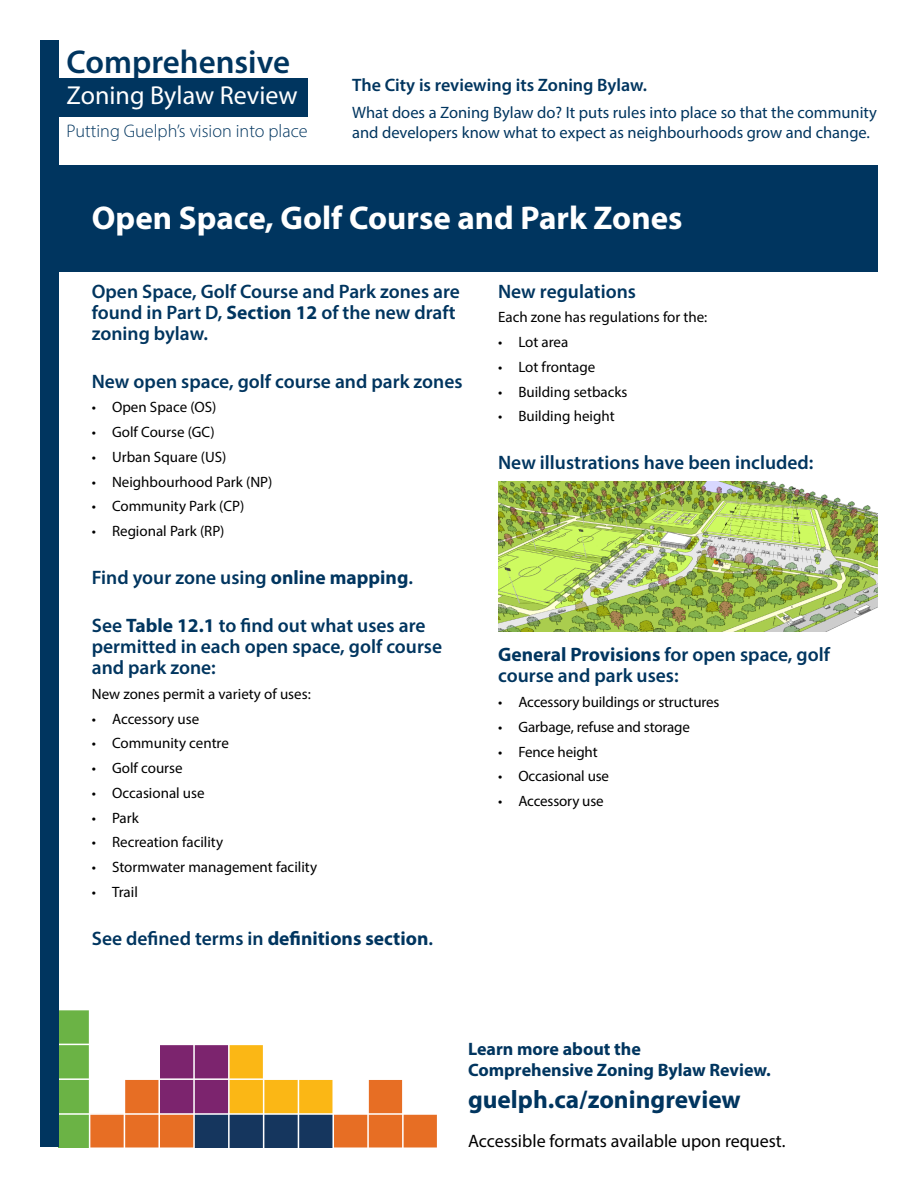
<style>
.page{position:relative;width:918px;height:1188px;background:#fff}
.page>*{position:absolute;margin:0;border:0;box-sizing:border-box;transform-origin:0 0}
.H1{font:700 33px "Myriad Pro";color:#fff}
.t1{font:600 33px "Myriad Pro";color:#00355f}
.t2{font:26.1px "Myriad Pro";color:#fff}
.t3{font:700 25.35px "Myriad Pro";color:#00355f}
.H2{font:600 19.5px/21px "Myriad Pro";color:#00355f}
.t4{font:300 18.15px "Myriad Pro";color:#00355f}
.H2-2{font:700 18px/21px "Myriad Pro";color:#00355f}
.t5{font:18px "Myriad Pro";color:#000}
.t6{font:600 18px "Myriad Pro";color:#00355f}
.t7{font:16.5px/19.8px "Myriad Pro";color:#00355f}
.Bullets{font:15px "Myriad Pro";color:#000}
.Body{font:15px "Myriad Pro";color:#000}
.s1{font-weight:700}
</style>
<div class="page">
<div style="left:53px;top:78px;width:255px;height:38px;background:#00355f"></div>
<svg style="left:59px;top:1010px;width:378px;height:138px"></svg>
<hr style="left:58px;top:1113px;width:380px;height:2px;background:#fff">
<hr style="left:58px;top:1078px;width:380px;height:2px;background:#fff">
<hr style="left:58px;top:1044px;width:380px;height:1px;background:#fff">
<hr style="left:89px;top:998px;width:1px;height:150px;background:#fff">
<hr style="left:124px;top:998px;width:1px;height:150px;background:#fff">
<hr style="left:158px;top:998px;width:2px;height:150px;background:#fff">
<hr style="left:193px;top:998px;width:2px;height:150px;background:#fff">
<hr style="left:228px;top:998px;width:2px;height:150px;background:#fff">
<hr style="left:263px;top:998px;width:1px;height:150px;background:#fff">
<hr style="left:298px;top:998px;width:1px;height:150px;background:#fff">
<hr style="left:332px;top:998px;width:2px;height:150px;background:#fff">
<hr style="left:367px;top:998px;width:2px;height:150px;background:#fff">
<hr style="left:402px;top:998px;width:2px;height:150px;background:#fff">
<div style="left:40px;top:40px;width:19px;height:1108px;background:#00355f"></div>
<div style="left:57px;top:165px;width:821px;height:107px;background:#00355f"></div>
<img style="left:498px;top:482px;width:380px;height:149px">
<h1 class="t1" style="left:67px;top:41px;width:225px">Comprehensive</h1>
<h2 class="t2" style="left:67px;top:79px;width:233px">Zoning Bylaw Review</h2>
<p class="t4" style="left:67px;top:120px;width:243px">Putting Guelph’s vision into place</p>
<p class="t6" style="left:352px;top:74px;width:297px">The City is reviewing its Zoning Bylaw.</p>
<p class="t7" style="left:352px;top:102px;width:526px">What does a Zoning Bylaw do? It puts rules into place so that the community and developers know what to expect as neighbourhoods grow and change.</p>
<p class="H1" style="left:92px;top:196px;width:592px">Open Space, Golf Course and Park Zones</p>
<h1 class="H2" style="left:92px;top:280px;width:370px">Open Space, Golf Course and Park zones are found in Part D, <span class="s1">Section 12</span> of the new draft zoning bylaw.</h1>
<h1 class="H2" style="left:92px;top:370px;width:372px">New open space, golf course and park zones</h1>
<p class="Bullets" style="left:92px;top:398px;width:126px">• Open Space (OS)</p>
<p class="Bullets" style="left:92px;top:423px;width:124px">• Golf Course (GC)</p>
<p class="Bullets" style="left:92px;top:448px;width:136px">• Urban Square (US)</p>
<p class="Bullets" style="left:92px;top:472px;width:182px">• Neighbourhood Park (NP)</p>
<p class="Bullets" style="left:92px;top:497px;width:154px">• Community Park (CP)</p>
<p class="Bullets" style="left:92px;top:522px;width:134px">• Regional Park (RP)</p>
<h1 class="H2" style="left:92px;top:567px;width:323px">Find your zone using <span class="s1">online mapping</span>.</h1>
<h1 class="H2" style="left:92px;top:615px;width:352px">See <span class="s1">Table 12.1</span> to find out what uses are permitted in each open space, golf course and park zone:</h1>
<p class="Body" style="left:92px;top:685px;width:220px">New zones permit a variety of uses:</p>
<p class="Bullets" style="left:92px;top:709px;width:109px">• Accessory use</p>
<p class="Bullets" style="left:92px;top:734px;width:139px">• Community centre</p>
<p class="Bullets" style="left:92px;top:759px;width:92px">• Golf course</p>
<p class="Bullets" style="left:92px;top:784px;width:114px">• Occasional use</p>
<p class="Bullets" style="left:92px;top:808px;width:49px">• Park</p>
<p class="Bullets" style="left:92px;top:833px;width:133px">• Recreation facility</p>
<p class="Bullets" style="left:92px;top:858px;width:227px">• Stormwater management facility</p>
<p class="Bullets" style="left:92px;top:883px;width:48px">• Trail</p>
<h1 class="H2" style="left:92px;top:927px;width:343px">See defined terms in <span class="s1">definitions section</span>.</h1>
<h1 class="H2" style="left:498px;top:280px;width:139px">New regulations</h1>
<p class="Body" style="left:498px;top:308px;width:211px">Each zone has regulations for the:</p>
<p class="Bullets" style="left:498px;top:333px;width:72px">• Lot area</p>
<p class="Bullets" style="left:498px;top:358px;width:99px">• Lot frontage</p>
<p class="Bullets" style="left:498px;top:382px;width:131px">• Building setbacks</p>
<p class="Bullets" style="left:498px;top:407px;width:118px">• Building height</p>
<h1 class="H2" style="left:498px;top:452px;width:317px">New illustrations have been included:</h1>
<h1 class="H2" style="left:498px;top:644px;width:333px"><span class="s1">General Provisions</span> for open space, golf course and park uses:</h1>
<p class="Bullets" style="left:498px;top:693px;width:223px">• Accessory buildings or structures</p>
<p class="Bullets" style="left:498px;top:718px;width:193px">• Garbage, refuse and storage</p>
<p class="Bullets" style="left:498px;top:742px;width:101px">• Fence height</p>
<p class="Bullets" style="left:498px;top:767px;width:112px">• Occasional use</p>
<p class="Bullets" style="left:498px;top:792px;width:107px">• Accessory use</p>
<h1 class="H2-2" style="left:468px;top:1037px;width:304px">Learn more about the<br>Comprehensive Zoning Bylaw Review.</h1>
<p class="t3" style="left:468px;top:1083px;width:274px">guelph.ca/zoningreview</p>
<p class="t5" style="left:468px;top:1130px;width:319px">Accessible formats available upon request.</p>
</div>
